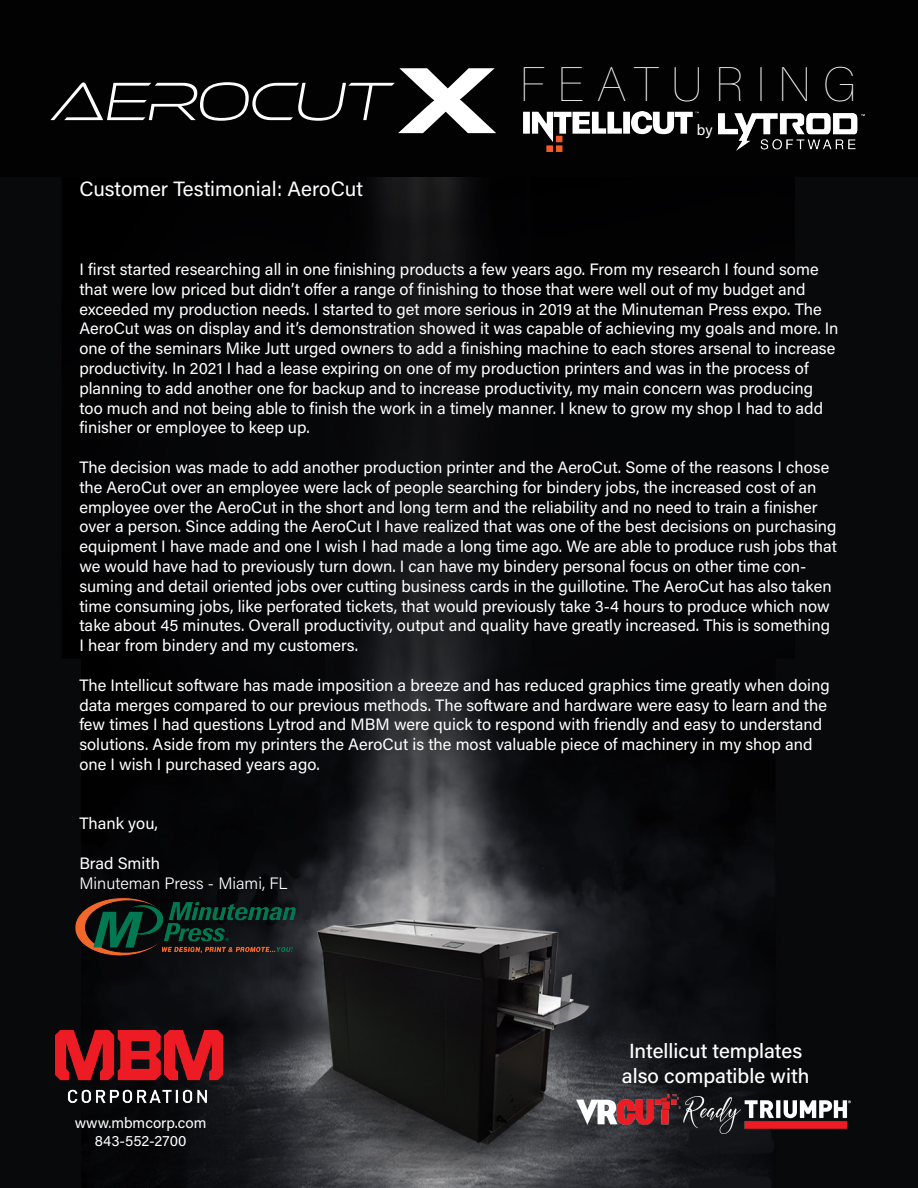
<style>
.page{position:relative;width:918px;height:1188px;background:#020202}
.page>*{position:absolute;margin:0;border:0;box-sizing:border-box;transform-origin:0 0}
.t1{font:97.05px "Ethnocentric Rg";color:#fff}
.t2{font:italic 55.8px "Ethnocentric El";color:#fff}
.t3{font:48px "Acumin Variable Concept";letter-spacing:.22em;color:#fff}
.t4{font:20.7px "Acumin Variable Concept";letter-spacing:.02em;color:#fff}
.t5{font:20.55px "Acumin Variable Concept";letter-spacing:.03em;color:#fff}
.t6{font:16.5px/19.8px "Acumin Variable Concept";letter-spacing:.02em;color:#fff}
.t7{font:15px "Acumin Variable Concept";letter-spacing:.02em;color:#fff}
</style>
<div class="page">
<img style="left:98px;top:177px;width:753px;height:1011px">
<img style="left:523px;top:111px;width:175px;height:41px">
<img style="left:719px;top:113px;width:145px;height:38px">
<img style="left:55px;top:1029px;width:170px;height:75px">
<img style="left:75px;top:897px;width:223px;height:60px">
<img style="left:576px;top:1095px;width:274px;height:39px">
<p class="t1" style="left:396px;top:41px;width:102px">X</p>
<p class="t2" style="left:50px;top:67px;width:340px">AEROCUT</p>
<p class="t4" style="left:79px;top:174px;width:285px">Customer Testimonial: AeroCut</p>
<p class="t3" style="left:520px;top:52px;width:339px">FEATURING</p>
<p class="t7" style="left:697px;top:120px;width:17px">by</p>
<p class="t6" style="left:79px;top:259px;width:760px">I first started researching all in one finishing products a few years ago. From my research I found some that were low priced but didn’t offer a range of finishing to those that were well out of my budget and exceeded my production needs. I started to get more serious in 2019 at the Minuteman Press expo. The AeroCut was on display and it’s demonstration showed it was capable of achieving my goals and more. In one of the seminars Mike Jutt urged owners to add a finishing machine to each stores arsenal to increase productivity. In 2021 I had a lease expiring on one of my production printers and was in the process of planning to add another one for backup and to increase productivity, my main concern was producing too much and not being able to finish the work in a timely manner. I knew to grow my shop I had to add finisher or employee to keep up.</p>
<p class="t6" style="left:79px;top:457px;width:759px">The decision was made to add another production printer and the AeroCut. Some of the reasons I chose the AeroCut over an employee were lack of people searching for bindery jobs, the increased cost of an employee over the AeroCut in the short and long term and the reliability and no need to train a finisher over a person. Since adding the AeroCut I have realized that was one of the best decisions on purchasing equipment I have made and one I wish I had made a long time ago. We are able to produce rush jobs that we would have had to previously turn down. I can have my bindery personal focus on other time con&shy;suming and detail oriented jobs over cutting business cards in the guillotine. The AeroCut has also taken time consuming jobs, like perforated tickets, that would previously take 3-4 hours to produce which now take about 45 minutes. Overall productivity, output and quality have greatly increased. This is something I hear from bindery and my customers.</p>
<p class="t6" style="left:79px;top:675px;width:752px">The Intellicut software has made imposition a breeze and has reduced graphics time greatly when doing data merges compared to our previous methods. The software and hardware were easy to learn and the few times I had questions Lytrod and MBM were quick to respond with friendly and easy to understand solutions. Aside from my printers the AeroCut is the most valuable piece of machinery in my shop and one I wish I purchased years ago.</p>
<p class="t6" style="left:79px;top:813px;width:79px">Thank you,</p>
<p class="t6" style="left:79px;top:853px;width:82px">Brad Smith</p>
<p class="t6" style="left:79px;top:873px;width:210px">Minuteman Press - Miami, FL</p>
<p class="t7" style="left:75px;top:1112px;width:133px">www.mbmcorp.com</p>
<p class="t7" style="left:95px;top:1130px;width:93px">843-552-2700</p>
<p class="t5" style="left:629px;top:1037px;width:174px">Intellicut templates</p>
<p class="t5" style="left:622px;top:1062px;width:189px">also compatible with</p>
</div>
